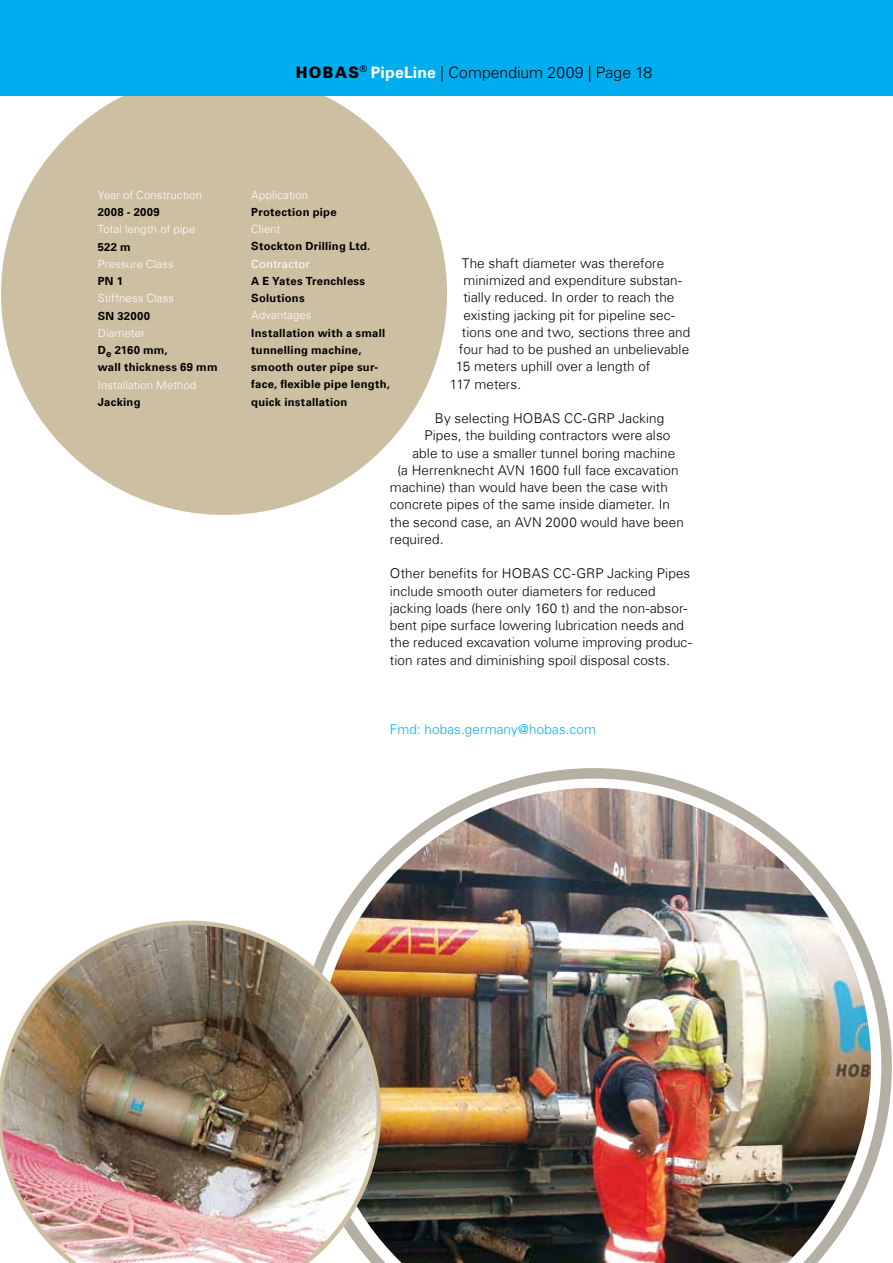
<style>
.page{position:relative;width:893px;height:1263px;background:#fff}
.page>*{position:absolute;margin:0;border:0;box-sizing:border-box;transform-origin:0 0}
.t1{font:300 15.75px "Univers Com 45";color:#000}
.t2{font:300 13.5px/17.2px "Univers Com 45";letter-spacing:.005em;color:#000}
.t3{font:300 13.5px "Univers Com 45";letter-spacing:.01em;color:#00aeef}
.t4{font:700 11.25px/17.2px "Univers Com 65";letter-spacing:.025em;color:#000}
.t5{font:300 11.25px "Univers Com 45";letter-spacing:.015em;color:#fff}
.t6{font:11.25px "Univers Com 55 Roman";letter-spacing:.02em;color:#fff}
.s1{font-family:"HOBAS";font-weight:400}
.s2{font-family:"Univers Com 65";font-weight:700;color:#fff}
</style>
<div class="page">
<svg style="left:487px;top:768px;width:405px;height:407px"></svg>
<div style="left:1px;top:72px;width:446px;height:443px;background:#cdbfa2;border-radius:50%"></div>
<img style="left:334px;top:788px;width:537px;height:475px">
<img style="left:0;top:921px;width:381px;height:342px">
<div style="left:0;top:0;width:893px;height:95px;background:#00aeef"></div>
<p class="t1" style="left:296px;top:63px;width:358px"><span class="s1">h</span> <span class="s2">PipeLine</span> | Compendium 2009 | Page 18</p>
<p class="t5" style="left:98px;top:188px;width:106px">Year of Construction</p>
<p class="t4" style="left:98px;top:203px;width:64px">2008 - 2009</p>
<p class="t5" style="left:98px;top:222px;width:99px">Total length of pipe</p>
<p class="t4" style="left:98px;top:238px;width:35px">522 m</p>
<p class="t5" style="left:98px;top:257px;width:77px">Pressure Class</p>
<p class="t4" style="left:98px;top:272px;width:27px">PN 1</p>
<p class="t5" style="left:98px;top:291px;width:78px">Stiffness Class</p>
<p class="t4" style="left:98px;top:307px;width:54px">SN 32000</p>
<p class="t5" style="left:98px;top:326px;width:49px">Diameter</p>
<p class="t4" style="left:98px;top:342px;width:121px">D<sub>e</sub> 2160 mm,<br>wall thickness 69 mm</p>
<p class="t5" style="left:98px;top:378px;width:100px">Installation Method</p>
<p class="t4" style="left:98px;top:393px;width:44px">Jacking</p>
<p class="t5" style="left:251px;top:188px;width:58px">Application</p>
<p class="t4" style="left:251px;top:203px;width:87px">Protection pipe</p>
<p class="t5" style="left:251px;top:222px;width:31px">Client</p>
<p class="t4" style="left:251px;top:238px;width:120px">Stockton Drilling Ltd.</p>
<p class="t6" style="left:251px;top:257px;width:60px">Contractor</p>
<p class="t4" style="left:251px;top:272px;width:115px">A E Yates Trenchless<br>Solutions</p>
<p class="t5" style="left:251px;top:309px;width:62px">Advantages</p>
<p class="t4" style="left:251px;top:324px;width:140px">Installation with a small tunnelling machine, smooth outer pipe sur&shy;face, flexible pipe length, quick installation</p>
<p class="t2" style="left:462px;top:254px;width:204px">The shaft diameter was therefore</p>
<p class="t2" style="left:463px;top:272px;width:220px">minimized and expenditure substan-</p>
<p class="t2" style="left:463px;top:289px;width:212px">tially reduced. In order to reach the</p>
<p class="t2" style="left:463px;top:306px;width:213px">existing jacking pit for pipeline sec-</p>
<p class="t2" style="left:462px;top:323px;width:230px">tions one and two, sections three and</p>
<p class="t2" style="left:459px;top:341px;width:232px">four had to be pushed an unbelievable</p>
<p class="t2" style="left:456px;top:358px;width:196px">15 meters uphill over a length of</p>
<p class="t2" style="left:450px;top:375px;width:73px">117 meters.</p>
<p class="t2" style="left:435px;top:410px;width:231px">By selecting HOBAS CC-GRP Jacking</p>
<p class="t2" style="left:424px;top:427px;width:247px">Pipes, the building contractors were also</p>
<p class="t2" style="left:412px;top:444px;width:264px">able to use a smaller tunnel boring machine</p>
<p class="t2" style="left:397px;top:461px;width:283px">(a Herrenknecht AVN 1600 full face excavation</p>
<p class="t2" style="left:390px;top:479px;width:279px">machine) than would have been the case with</p>
<p class="t2" style="left:390px;top:496px;width:282px">concrete pipes of the same inside diameter. In</p>
<p class="t2" style="left:390px;top:513px;width:295px">the second case, an AVN 2000 would have been</p>
<p class="t2" style="left:390px;top:530px;width:55px">required.</p>
<p class="t2" style="left:390px;top:565px;width:303px">Other benefits for HOBAS CC-GRP Jacking Pipes include smooth outer diameters for reduced jacking loads (here only 160 t) and the non-absor&shy;bent pipe surface lowering lubrication needs and the reduced excavation volume improving produc&shy;tion rates and diminishing spoil disposal costs.</p>
<p class="t3" style="left:390px;top:721px;width:208px">Fmd: hobas.germany@hobas.com</p>
</div>
